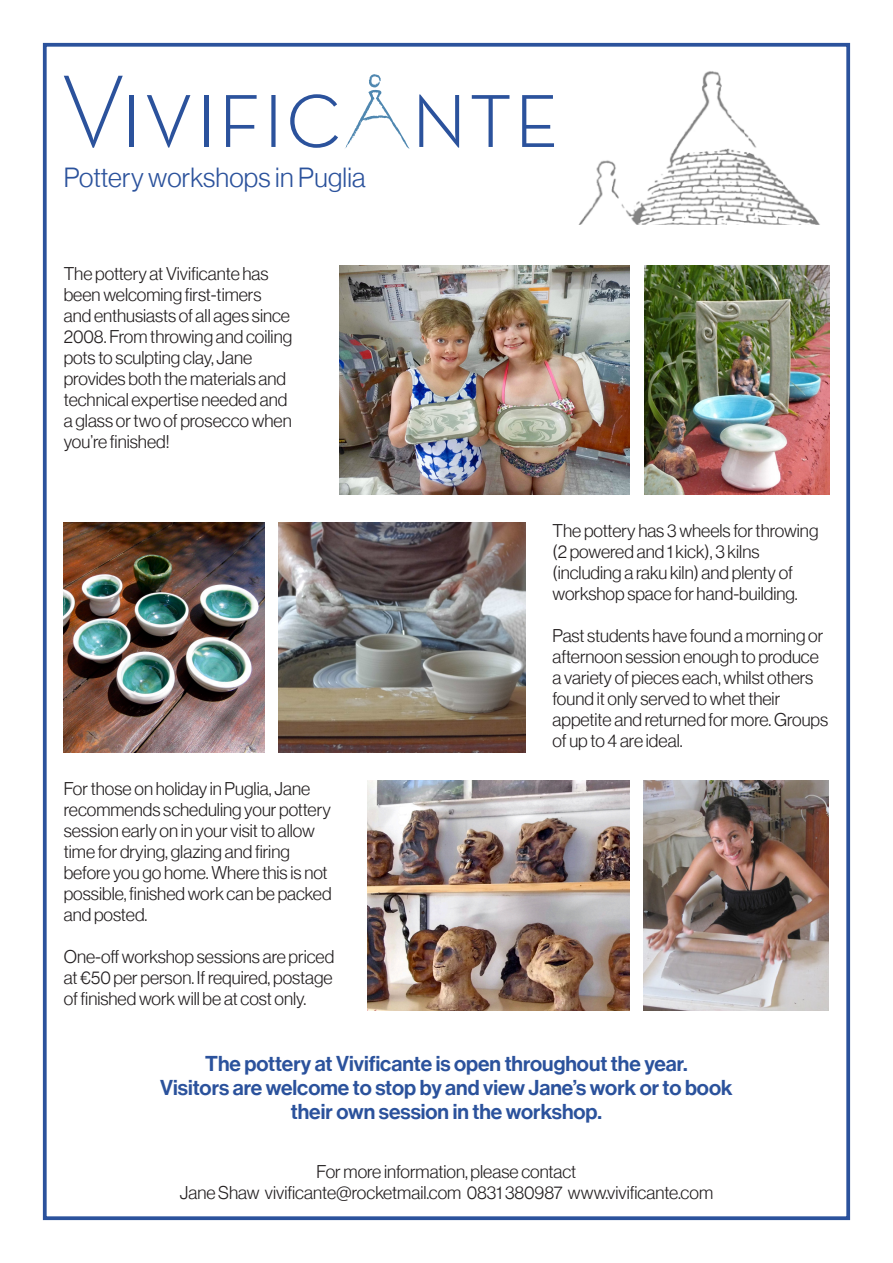
<style>
.page{position:relative;width:893px;height:1263px;background:#fff}
.page>*{position:absolute;margin:0;border:0;box-sizing:border-box;transform-origin:0 0}
.t1{font:300 27px "CP Neue Haas Grotesk 45";letter-spacing:.01em;color:#2b529c}
.t2{font:500 21px "CP Neue Haas Grotesk 65";color:#2b529c}
.t3{font:300 18px/21px "CP Neue Haas Grotesk 45";color:#231f20}
</style>
<div class="page">
<img style="left:578px;top:71px;width:242px;height:154px">
<svg style="left:345px;top:74px;width:64px;height:75px"></svg>
<svg style="left:64px;top:76px;width:59px;height:72px"></svg>
<hr style="left:129px;top:95px;width:4px;height:52px;background:#2b529c">
<svg style="left:147px;top:95px;width:43px;height:53px"></svg>
<hr style="left:204px;top:95px;width:4px;height:52px;background:#2b529c">
<svg style="left:226px;top:95px;width:50px;height:52px"></svg>
<svg style="left:290px;top:94px;width:48px;height:54px"></svg>
<svg style="left:419px;top:94px;width:40px;height:54px"></svg>
<svg style="left:472px;top:95px;width:37px;height:52px"></svg>
<svg style="left:522px;top:95px;width:32px;height:52px"></svg>
<img style="left:64px;top:523px;width:200px;height:229px">
<img style="left:279px;top:523px;width:246px;height:229px">
<img style="left:643px;top:781px;width:186px;height:229px">
<img style="left:367px;top:781px;width:262px;height:229px">
<div style="left:43px;top:43px;width:807px;height:1177px;border:4px solid #2b529c"></div>
<img style="left:339px;top:265px;width:291px;height:230px">
<img style="left:644px;top:265px;width:185px;height:230px">
<p class="t1" style="left:64px;top:163px;width:303px">Pottery workshops in Puglia</p>
<p class="t3" style="left:64px;top:263px;width:230px">The pottery at Vivificante has been welcoming first-timers and enthusiasts of all ages since<br>2008. From throwing and coiling pots to sculpting clay, Jane provides both the materials and technical expertise needed and a glass or two of prosecco when you’re finished!</p>
<p class="t3" style="left:64px;top:778px;width:269px">For those on holiday in Puglia, Jane recommends scheduling your pottery session early on in your visit to allow time for drying, glazing and firing before you go home. Where this is not possible, finished work can be packed and posted.</p>
<p class="t3" style="left:64px;top:946px;width:272px;text-align:justify">One-off workshop sessions are priced at €50 per person. If required, postage of finished work will be at cost only.</p>
<p class="t3" style="left:553px;top:520px;width:267px">The pottery has 3 wheels for throwing (2 powered and 1 kick), 3 kilns (including a raku kiln) and plenty of workshop space for hand-building.</p>
<p class="t3" style="left:553px;top:625px;width:277px">Past students have found a morning or afternoon session enough to produce a variety of pieces each, whilst others found it only served to whet their appetite and returned for more. Groups of up to 4 are ideal.</p>
<p class="t2" style="left:205px;top:1052px;width:484px">The pottery at Vivificante is open throughout the year.</p>
<p class="t2" style="left:160px;top:1076px;width:574px">Visitors are welcome to stop by and view Jane’s work or to book</p>
<p class="t2" style="left:291px;top:1100px;width:313px">their own session in the workshop.</p>
<p class="t3" style="left:317px;top:1161px;width:261px">For more information, please contact</p>
<p class="t3" style="left:180px;top:1182px;width:535px">Jane Shaw vivificante@rocketmail.com 0831 380987 www.vivificante.com</p>
</div>
